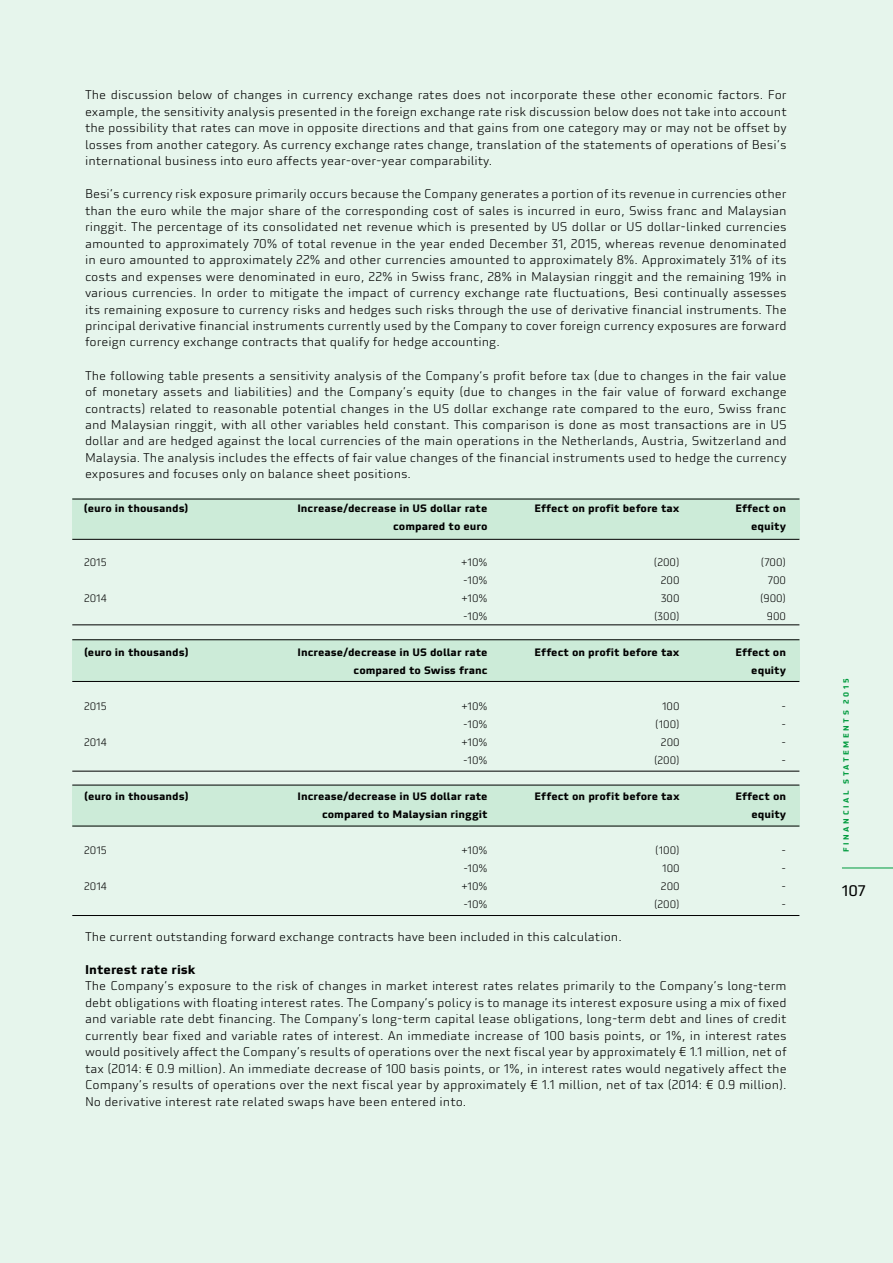
<style>
.page{position:relative;width:893px;height:1263px;background:#e6f5ec}
.page>*{position:absolute;margin:0;border:0;box-sizing:border-box;transform-origin:0 0}
.t1{font:15px "Utility OT";color:#000}
.t2{font:300 12.3px/16.5px "Utility OT";color:#000;text-align:justify}
.t3{font:700 12.3px "Utility OT";color:#000}
.t4{font:700 10.5px "Utility OT";color:#000}
.t5{font:300 10.5px "Utility OT";color:#000}
.t6{font:700 7.5px "Utility OT";letter-spacing:.335em;color:#009b3e}
</style>
<div class="page">
<hr style="left:842px;top:868px;width:51px;height:1px;background:#009b3e">
<div style="left:72px;top:499px;width:727px;height:40px;background:#ccebd8"></div>
<div style="left:72px;top:640px;width:727px;height:41px;background:#ccebd8"></div>
<div style="left:72px;top:785px;width:727px;height:41px;background:#ccebd8"></div>
<hr style="left:72px;top:539px;width:727px;height:1px;background:#000">
<hr style="left:72px;top:681px;width:727px;height:1px;background:#000">
<hr style="left:72px;top:826px;width:727px;height:1px;background:#000">
<hr style="left:72px;top:915px;width:727px;height:1px;background:#000">
<hr style="left:72px;top:499px;width:727px;height:1px;background:#000">
<hr style="left:72px;top:639px;width:727px;height:1px;background:#000">
<hr style="left:72px;top:785px;width:727px;height:1px;background:#000">
<hr style="left:72px;top:771px;width:727px;height:1px;background:#000">
<hr style="left:72px;top:625px;width:727px;height:1px;background:#000">
<p class="t2" style="left:85px;top:87px;width:703px">The discussion below of changes in currency exchange rates does not incorporate these other economic factors. For example, the sensitivity analysis presented in the foreign exchange rate risk discussion below does not take into account the possibility that rates can move in opposite directions and that gains from one category may or may not be offset by losses from another category. As currency exchange rates change, translation of the statements of operations of Besi’s international business into euro affects year-over-year comparability.</p>
<p class="t2" style="left:85px;top:186px;width:703px">Besi’s currency risk exposure primarily occurs because the Company generates a portion of its revenue in currencies other than the euro while the major share of the corresponding cost of sales is incurred in euro, Swiss franc and Malaysian ringgit. The percentage of its consolidated net revenue which is presented by US dollar or US dollar-linked currencies amounted to approximately 70% of total revenue in the year ended December 31, 2015, whereas revenue denominated in euro amounted to approximately 22% and other currencies amounted to approximately 8%. Approximately 31% of its costs and expenses were denominated in euro, 22% in Swiss franc, 28% in Malaysian ringgit and the remaining 19% in various currencies. In order to mitigate the impact of currency exchange rate fluctuations, Besi continually assesses its remaining exposure to currency risks and hedges such risks through the use of derivative financial instruments. The principal derivative financial instruments currently used by the Company to cover foreign currency exposures are forward foreign currency exchange contracts that qualify for hedge accounting.</p>
<p class="t2" style="left:85px;top:367px;width:703px">The following table presents a sensitivity analysis of the Company‘s profit before tax (due to changes in the fair value of monetary assets and liabilities) and the Company’s equity (due to changes in the fair value of forward exchange contracts) related to reasonable potential changes in the US dollar exchange rate compared to the euro, Swiss franc and Malaysian ringgit, with all other variables held constant. This comparison is done as most transactions are in US dollar and are hedged against the local currencies of the main operations in the Netherlands, Austria, Switzerland and Malaysia. The analysis includes the effects of fair value changes of the financial instruments used to hedge the currency exposures and focuses only on balance sheet positions.</p>
<p class="t4" style="left:84px;top:502px;width:106px">(euro in thousands)</p>
<p class="t4" style="left:297px;top:502px;width:192px">Increase/decrease in US dollar rate</p>
<p class="t4" style="left:534px;top:502px;width:147px">Effect on profit before tax</p>
<p class="t4" style="left:735px;top:502px;width:52px">Effect on</p>
<p class="t4" style="left:393px;top:520px;width:96px">compared to euro</p>
<p class="t4" style="left:751px;top:520px;width:36px">equity</p>
<p class="t5" style="left:84px;top:557px;width:24px">2015</p>
<p class="t5" style="left:461px;top:557px;width:28px">+10%</p>
<p class="t5" style="left:654px;top:557px;width:27px">(200)</p>
<p class="t5" style="left:761px;top:557px;width:27px">(700)</p>
<p class="t5" style="left:463px;top:575px;width:26px">-10%</p>
<p class="t5" style="left:661px;top:575px;width:20px">200</p>
<p class="t5" style="left:768px;top:575px;width:20px">700</p>
<p class="t5" style="left:84px;top:593px;width:24px">2014</p>
<p class="t5" style="left:461px;top:593px;width:28px">+10%</p>
<p class="t5" style="left:661px;top:593px;width:20px">300</p>
<p class="t5" style="left:760px;top:593px;width:28px">(900)</p>
<p class="t5" style="left:463px;top:611px;width:26px">-10%</p>
<p class="t5" style="left:654px;top:611px;width:27px">(300)</p>
<p class="t5" style="left:767px;top:611px;width:21px">900</p>
<p class="t4" style="left:84px;top:646px;width:106px">(euro in thousands)</p>
<p class="t4" style="left:298px;top:646px;width:192px">Increase/decrease in US dollar rate</p>
<p class="t4" style="left:534px;top:646px;width:147px">Effect on profit before tax</p>
<p class="t4" style="left:735px;top:646px;width:52px">Effect on</p>
<p class="t4" style="left:354px;top:664px;width:135px">compared to Swiss franc</p>
<p class="t4" style="left:751px;top:664px;width:36px">equity</p>
<p class="t5" style="left:84px;top:701px;width:24px">2015</p>
<p class="t5" style="left:461px;top:701px;width:28px">+10%</p>
<p class="t5" style="left:662px;top:701px;width:19px">100</p>
<p class="t5" style="left:781px;top:701px;width:6px">-</p>
<p class="t5" style="left:463px;top:719px;width:26px">-10%</p>
<p class="t5" style="left:655px;top:719px;width:26px">(100)</p>
<p class="t5" style="left:781px;top:719px;width:6px">-</p>
<p class="t5" style="left:84px;top:737px;width:24px">2014</p>
<p class="t5" style="left:461px;top:737px;width:28px">+10%</p>
<p class="t5" style="left:661px;top:737px;width:20px">200</p>
<p class="t5" style="left:781px;top:737px;width:6px">-</p>
<p class="t5" style="left:463px;top:755px;width:26px">-10%</p>
<p class="t5" style="left:654px;top:755px;width:27px">(200)</p>
<p class="t5" style="left:781px;top:755px;width:6px">-</p>
<p class="t4" style="left:84px;top:790px;width:106px">(euro in thousands)</p>
<p class="t4" style="left:298px;top:790px;width:192px">Increase/decrease in US dollar rate</p>
<p class="t4" style="left:535px;top:790px;width:147px">Effect on profit before tax</p>
<p class="t4" style="left:735px;top:790px;width:52px">Effect on</p>
<p class="t4" style="left:322px;top:808px;width:167px">compared to Malaysian ringgit</p>
<p class="t4" style="left:751px;top:808px;width:36px">equity</p>
<p class="t5" style="left:84px;top:845px;width:24px">2015</p>
<p class="t5" style="left:461px;top:845px;width:28px">+10%</p>
<p class="t5" style="left:655px;top:845px;width:26px">(100)</p>
<p class="t5" style="left:782px;top:845px;width:6px">-</p>
<p class="t5" style="left:463px;top:863px;width:26px">-10%</p>
<p class="t5" style="left:662px;top:863px;width:19px">100</p>
<p class="t5" style="left:782px;top:863px;width:6px">-</p>
<p class="t5" style="left:84px;top:881px;width:24px">2014</p>
<p class="t5" style="left:461px;top:881px;width:28px">+10%</p>
<p class="t5" style="left:661px;top:881px;width:20px">200</p>
<p class="t5" style="left:782px;top:881px;width:6px">-</p>
<p class="t5" style="left:463px;top:899px;width:26px">-10%</p>
<p class="t5" style="left:654px;top:899px;width:27px">(200)</p>
<p class="t5" style="left:782px;top:899px;width:6px">-</p>
<p class="t2" style="left:85px;top:928px;width:538px">The current outstanding forward exchange contracts have been included in this calculation.</p>
<p class="t3" style="left:85px;top:961px;width:112px">Interest rate risk</p>
<p class="t2" style="left:85px;top:978px;width:703px">The Company’s exposure to the risk of changes in market interest rates relates primarily to the Company’s long-term debt obligations with floating interest rates. The Company’s policy is to manage its interest exposure using a mix of fixed and variable rate debt financing. The Company’s long-term capital lease obligations, long-term debt and lines of credit currently bear fixed and variable rates of interest. An immediate increase of 100 basis points, or 1%, in interest rates would positively affect the Company’s results of operations over the next fiscal year by approximately € 1.1 million, net of tax (2014: € 0.9 million). An immediate decrease of 100 basis points, or 1%, in interest rates would negatively affect the Company’s results of operations over the next fiscal year by approximately € 1.1 million, net of tax (2014: € 0.9 million).<br>No derivative interest rate related swaps have been entered into.</p>
<p class="t6" style="left:841px;top:852px;width:175px;rotate:-90deg">FINANCIAL STATEMENTS 2015</p>
<p class="t1" style="left:842px;top:881px;width:25px">107</p>
</div>
